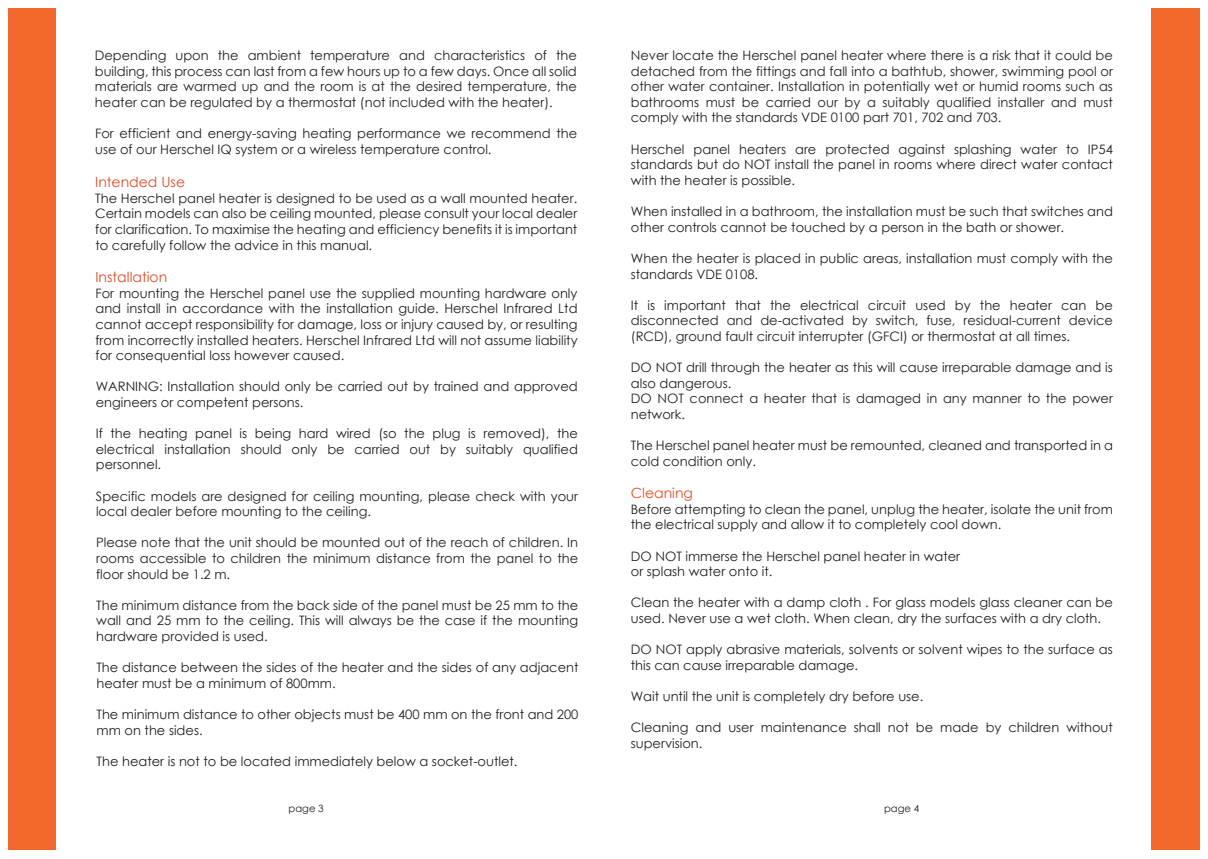
<style>
.page{position:relative;width:1208px;height:859px;background:#fff}
.page>*{position:absolute;margin:0;border:0;box-sizing:border-box;transform-origin:0 0}
.t1{font:14px "Century Gothic";color:#dc4e26}
.t2{font:14px "Century Gothic";color:#e64f23}
.t3{font:13px/15.6px "Century Gothic";color:#231f20}
.t4{font:10px "Century Gothic";color:#231f20}
</style>
<div class="page">
<div style="left:9px;top:9px;width:46px;height:841px;background:#f2682d"></div>
<div style="left:1151px;top:9px;width:48px;height:841px;background:#f2682d"></div>
<p class="t3" style="left:95px;top:47px;width:483px;text-align:justify">Depending upon the ambient temperature and characteristics of the building, this process can last from a few hours up to a few days. Once all solid materials are warmed up and the room is at the desired temperature, the heater can be regulated by a thermostat (not included with the heater).</p>
<p class="t3" style="left:95px;top:125px;width:483px">For efficient and energy-saving heating performance we recommend the use of our Herschel IQ system or a wireless temperature control.</p>
<p class="t1" style="left:95px;top:172px;width:91px">Intended Use</p>
<p class="t3" style="left:95px;top:190px;width:483px;text-align:justify">The Herschel panel heater is designed to be used as a wall mounted heater.<br>Certain models can also be ceiling mounted, please consult your local dealer for clarification. To maximise the heating and efficiency benefits it is important to carefully follow the advice in this manual.</p>
<p class="t1" style="left:95px;top:267px;width:73px">Installation</p>
<p class="t3" style="left:95px;top:285px;width:484px;text-align:justify">For mounting the Herschel panel use the supplied mounting hardware only and install in accordance with the installation guide. Herschel Infrared Ltd cannot accept responsibility for damage, loss or injury caused by, or resulting from incorrectly installed heaters. Herschel Infrared Ltd will not assume liability for consequential loss however caused.</p>
<p class="t3" style="left:96px;top:379px;width:483px">WARNING: Installation should only be carried out by trained and approved engineers or competent persons.</p>
<p class="t3" style="left:96px;top:425px;width:483px;text-align:justify">If the heating panel is being hard wired (so the plug is removed), the electrical installation should only be carried out by suitably qualified personnel.</p>
<p class="t3" style="left:96px;top:488px;width:483px">Specific models are designed for ceiling mounting, please check with your local dealer before mounting to the ceiling.</p>
<p class="t3" style="left:96px;top:535px;width:483px;text-align:justify">Please note that the unit should be mounted out of the reach of children. In rooms accessible to children the minimum distance from the panel to the floor should be 1.2 m.</p>
<p class="t3" style="left:96px;top:597px;width:483px;text-align:justify">The minimum distance from the back side of the panel must be 25 mm to the wall and 25 mm to the ceiling. This will always be the case if the mounting hardware provided is used.</p>
<p class="t3" style="left:96px;top:659px;width:483px">The distance between the sides of the heater and the sides of any adjacent heater must be a minimum of 800mm.</p>
<p class="t3" style="left:96px;top:706px;width:483px">The minimum distance to other objects must be 400 mm on the front and 200 mm on the sides.</p>
<p class="t3" style="left:97px;top:753px;width:422px">The heater is not to be located immediately below a socket-outlet.</p>
<p class="t3" style="left:631px;top:47px;width:483px;text-align:justify">Never locate the Herschel panel heater where there is a risk that it could be detached from the fittings and fall into a bathtub, shower, swimming pool or other water container. Installation in potentially wet or humid rooms such as bathrooms must be carried our by a suitably qualified installer and must comply with the standards VDE 0100 part 701, 702 and 703.</p>
<p class="t3" style="left:631px;top:141px;width:483px;text-align:justify">Herschel panel heaters are protected against splashing water to IP54 standards but do NOT install the panel in rooms where direct water contact with the heater is possible.</p>
<p class="t3" style="left:631px;top:203px;width:483px">When installed in a bathroom, the installation must be such that switches and other controls cannot be touched by a person in the bath or shower.</p>
<p class="t3" style="left:631px;top:250px;width:483px">When the heater is placed in public areas, installation must comply with the standards VDE 0108.</p>
<p class="t3" style="left:631px;top:297px;width:483px;text-align:justify">It is important that the electrical circuit used by the heater can be disconnected and de-activated by switch, fuse, residual-current device (RCD), ground fault circuit interrupter (GFCI) or thermostat at all times.</p>
<p class="t3" style="left:631px;top:359px;width:483px">DO NOT drill through the heater as this will cause irreparable damage and is also dangerous.<br>DO NOT connect a heater that is damaged in any manner to the power network.</p>
<p class="t3" style="left:631px;top:437px;width:483px">The Herschel panel heater must be remounted, cleaned and transported in a cold condition only.</p>
<p class="t2" style="left:631px;top:483px;width:64px">Cleaning</p>
<p class="t3" style="left:631px;top:501px;width:483px">Before attempting to clean the panel, unplug the heater, isolate the unit from the electrical supply and allow it to completely cool down.</p>
<p class="t3" style="left:631px;top:548px;width:331px">DO NOT immerse the Herschel panel heater in water or splash water onto it.</p>
<p class="t3" style="left:631px;top:595px;width:483px">Clean the heater with a damp cloth . For glass models glass cleaner can be used. Never use a wet cloth. When clean, dry the surfaces with a dry cloth.</p>
<p class="t3" style="left:631px;top:641px;width:483px">DO NOT apply abrasive materials, solvents or solvent wipes to the surface as this can cause irreparable damage.</p>
<p class="t3" style="left:631px;top:688px;width:294px">Wait until the unit is completely dry before use.</p>
<p class="t3" style="left:631px;top:719px;width:483px">Cleaning and user maintenance shall not be made by children without supervision.</p>
<p class="t4" style="left:289px;top:801px;width:37px">page 3</p>
<p class="t4" style="left:884px;top:801px;width:37px">page 4</p>
</div>
